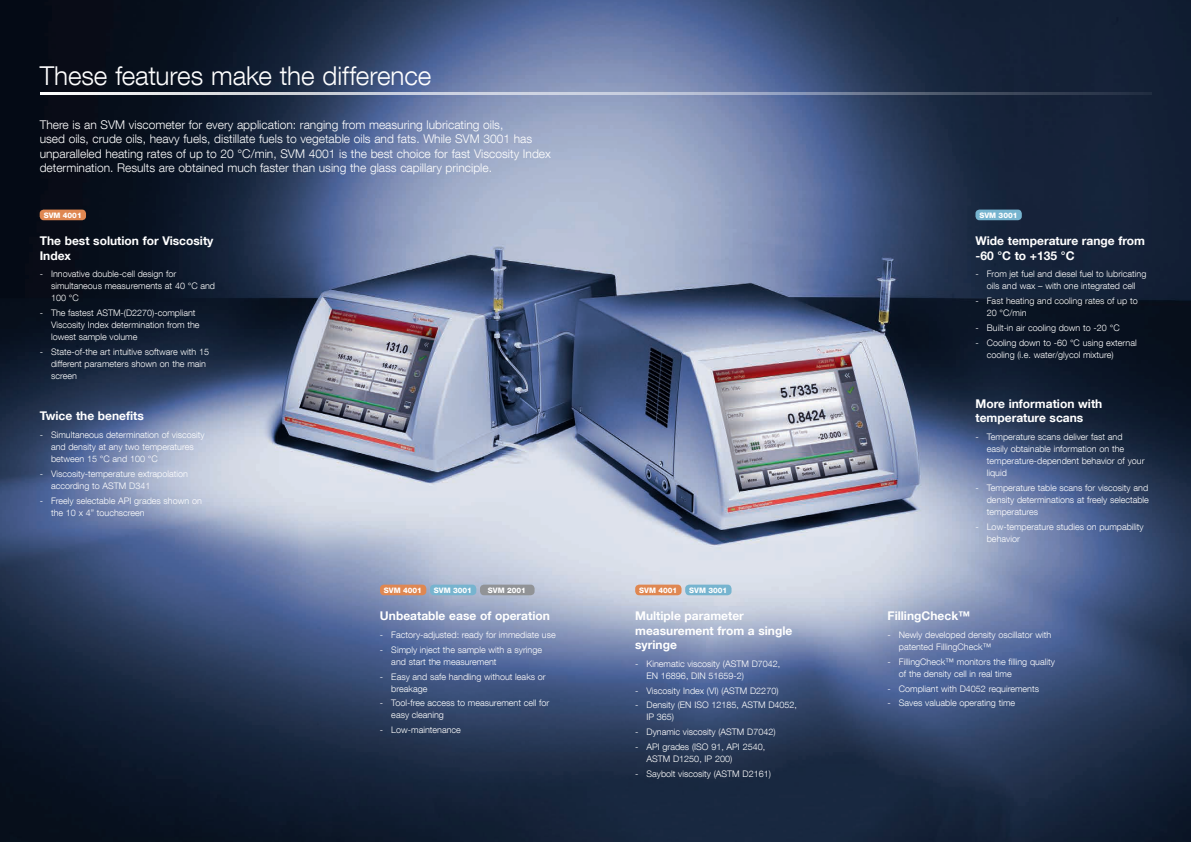
<style>
.page{position:relative;width:1191px;height:842px;background:#fff}
.page>*{position:absolute;margin:0;border:0;box-sizing:border-box;transform-origin:0 0}
.t1{font:300 26px "Helvetica Neue LT Com";letter-spacing:-.005em;color:#fff}
.t2{font:300 12px/14.4px "Helvetica Neue LT Com";color:#fff}
.t3{font:700 12px/14.4px "Helvetica Neue LT Com";color:#fff}
.t4{font:300 9px/12px "Helvetica Neue LT Com";color:#fff}
.t5{font:800 7.5px "Helvetica Neue LT Com";color:#fff}
</style>
<div class="page">
<img style="left:0;top:0;width:1191px;height:842px">
<hr style="left:40px;top:92px;width:1111px;height:3px;background:#fff">
<div style="left:40px;top:210px;width:46px;height:10px;background:#df8751;border-radius:4px"></div>
<div style="left:380px;top:585px;width:46px;height:10px;background:#df8751;border-radius:4px"></div>
<div style="left:430px;top:585px;width:46px;height:10px;background:#76b4cf;border-radius:4px"></div>
<div style="left:480px;top:585px;width:54px;height:10px;background:#919396;border-radius:4px"></div>
<div style="left:635px;top:585px;width:46px;height:10px;background:#df8751;border-radius:4px"></div>
<div style="left:685px;top:585px;width:46px;height:10px;background:#76b4cf;border-radius:4px"></div>
<div style="left:975px;top:210px;width:46px;height:10px;background:#76b4cf;border-radius:4px"></div>
<h1 class="t1" style="left:40px;top:60px;width:393px">These features make the difference</h1>
<p class="t2" style="left:40px;top:117px;width:513px">There is an SVM viscometer for every application: ranging from measuring lubricating oils,<br>used oils, crude oils, heavy fuels, distillate fuels to vegetable oils and fats. While SVM 3001 has unparalleled heating rates of up to 20 °C/min, SVM 4001 is the best choice for fast Viscosity Index determination. Results are obtained much faster than using the glass capillary principle.</p>
<p class="t5" style="left:44px;top:210px;width:40px">SVM 4001</p>
<h2 class="t3" style="left:40px;top:233px;width:175px">The best solution for Viscosity<br>Index</h2>
<p class="t4" style="left:51px;top:268px;width:166px;text-indent:-11px">- Innovative double-cell design for simultaneous measurements at 40 °C and<br>100 °C</p>
<p class="t4" style="left:51px;top:307px;width:150px;text-indent:-11px">- The fastest ASTM-(D2270)-compliant<br>Viscosity Index determination from the lowest sample volume</p>
<p class="t4" style="left:51px;top:346px;width:160px;text-indent:-11px">- State-of-the art intuitive software with 15 different parameters shown on the main screen</p>
<h2 class="t3" style="left:40px;top:408px;width:106px">Twice the benefits</h2>
<p class="t4" style="left:51px;top:428px;width:155px;text-indent:-11px">- Simultaneous determination of viscosity and density at any two temperatures between 15 °C and 100 °C</p>
<p class="t4" style="left:51px;top:467px;width:138px;text-indent:-11px">- Viscosity-temperature extrapolation according to ASTM D341</p>
<p class="t4" style="left:51px;top:494px;width:152px;text-indent:-11px">- Freely selectable API grades shown on the 10 x 4” touchscreen</p>
<p class="t5" style="left:384px;top:585px;width:40px">SVM 4001</p>
<p class="t5" style="left:434px;top:585px;width:40px">SVM 3001</p>
<p class="t5" style="left:488px;top:585px;width:40px">SVM 2001</p>
<h2 class="t3" style="left:380px;top:608px;width:171px">Unbeatable ease of operation</h2>
<p class="t4" style="left:380px;top:628px;width:177px">- Factory-adjusted: ready for immediate use</p>
<p class="t4" style="left:391px;top:643px;width:152px;text-indent:-11px">- Simply inject the sample with a syringe and start the measurement</p>
<p class="t4" style="left:391px;top:670px;width:156px;text-indent:-11px">- Easy and safe handling without leaks or breakage</p>
<p class="t4" style="left:391px;top:697px;width:159px;text-indent:-11px">- Tool-free access to measurement cell for easy cleaning</p>
<p class="t4" style="left:380px;top:724px;width:82px">- Low-maintenance</p>
<p class="t5" style="left:639px;top:585px;width:40px">SVM 4001</p>
<p class="t5" style="left:689px;top:585px;width:40px">SVM 3001</p>
<h2 class="t3" style="left:635px;top:608px;width:159px">Multiple parameter measurement from a single syringe</h2>
<p class="t4" style="left:646px;top:657px;width:135px;text-indent:-11px">- Kinematic viscosity (ASTM D7042,<br>EN 16896, DIN 51659-2)</p>
<p class="t4" style="left:635px;top:684px;width:145px">- Viscosity Index (VI) (ASTM D2270)</p>
<p class="t4" style="left:646px;top:699px;width:152px;text-indent:-11px">- Density (EN ISO 12185, ASTM D4052,<br>IP 365)</p>
<p class="t4" style="left:635px;top:726px;width:142px">- Dynamic viscosity (ASTM D7042)</p>
<p class="t4" style="left:646px;top:741px;width:120px;text-indent:-11px">- API grades (ISO 91, API 2540,<br>ASTM D1250, IP 200)</p>
<p class="t4" style="left:635px;top:767px;width:137px">- Saybolt viscosity (ASTM D2161)</p>
<p class="t5" style="left:979px;top:210px;width:40px">SVM 3001</p>
<h2 class="t3" style="left:975px;top:233px;width:171px">Wide temperature range from -60 °C to +135 °C</h2>
<p class="t4" style="left:975px;top:268px;width:172px;text-align:center">- From jet fuel and diesel fuel to lubricating oils and wax – with one integrated cell</p>
<p class="t4" style="left:986px;top:295px;width:152px;text-indent:-11px">- Fast heating and cooling rates of up to<br>20 °C/min</p>
<p class="t4" style="left:975px;top:322px;width:146px">- Built-in air cooling down to -20 °C</p>
<p class="t4" style="left:986px;top:336px;width:151px;text-indent:-11px">- Cooling down to -60 °C using external cooling (i.e. water/glycol mixture)</p>
<h2 class="t3" style="left:975px;top:396px;width:128px">More information with temperature scans</h2>
<p class="t4" style="left:986px;top:430px;width:159px;text-indent:-11px">- Temperature scans deliver fast and easily obtainable information on the temperature-dependent behavior of your liquid</p>
<p class="t4" style="left:986px;top:481px;width:164px;text-align:justify;text-indent:-11px">- Temperature table scans for viscosity and density determinations at freely selectable temperatures</p>
<p class="t4" style="left:986px;top:520px;width:158px;text-indent:-11px">- Low-temperature studies on pumpability behavior</p>
<h2 class="t3" style="left:887px;top:608px;width:84px">FillingCheck™</h2>
<p class="t4" style="left:899px;top:628px;width:154px;text-indent:-11px">- Newly developed density oscillator with patented FillingCheck™</p>
<p class="t4" style="left:899px;top:655px;width:157px;text-indent:-11px">- FillingCheck™ monitors the filling quality of the density cell in real time</p>
<p class="t4" style="left:887px;top:682px;width:153px">- Compliant with D4052 requirements</p>
<p class="t4" style="left:887px;top:697px;width:129px">- Saves valuable operating time</p>
</div>
